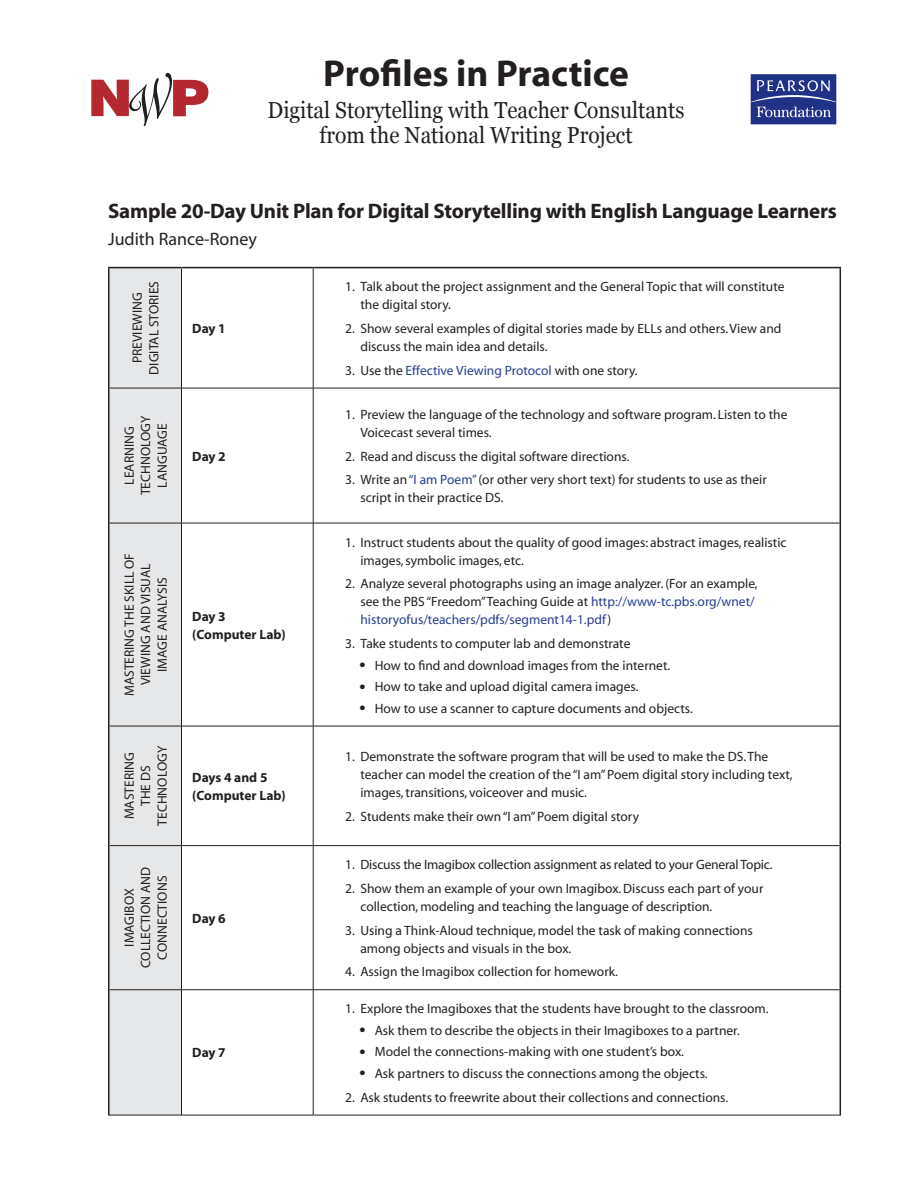
<style>
.page{position:relative;width:918px;height:1188px;background:#fff}
.page>*{position:absolute;margin:0;border:0;box-sizing:border-box;transform-origin:0 0}
.t1{font:700 37.5px "Myriad";color:#231f20}
.section_hd{font:23.1px/24.8px "Georgia";color:#231f20;text-align:center;scale:.91 1}
.title_2{font:700 21px "Myriad";letter-spacing:-.01em;color:#231f20}
.title_2-2{font:18px "Myriad";color:#231f20}
.number_list{font:13.5px/18px "Myriad";color:#231f20}
.bullet_list{font:13.5px "Myriad";color:#231f20}
.table_hd_1{font:13.5px/16.5px "Myriad";color:#231f20;text-align:center}
.table_content_1{font:700 13.5px/18px "Myriad";color:#231f20}
.number_list-2{font:13.5px "Myriad";color:#253f8e}
.s1{color:#231f20}
.s2{color:#253f8e}
.s3{font-weight:700;font-size:18px}
</style>
<div class="page">
<svg style="left:750px;top:74px;width:87px;height:51px;background:#45539b"></svg>
<svg style="left:91px;top:72px;width:117px;height:54px"></svg>
<div style="left:110px;top:268px;width:71px;height:847px;background:#e6e7e9"></div>
<hr style="left:108px;top:267px;width:74px;height:1px;background:#231f20">
<hr style="left:108px;top:268px;width:2px;height:120px;background:#231f20">
<hr style="left:182px;top:267px;width:131px;height:1px;background:#231f20">
<hr style="left:313px;top:267px;width:528px;height:1px;background:#231f20">
<hr style="left:840px;top:268px;width:1px;height:120px;background:#231f20">
<hr style="left:108px;top:388px;width:2px;height:135px;background:#231f20">
<hr style="left:840px;top:388px;width:1px;height:135px;background:#231f20">
<hr style="left:108px;top:523px;width:2px;height:203px;background:#231f20">
<hr style="left:840px;top:523px;width:1px;height:203px;background:#231f20">
<hr style="left:108px;top:726px;width:2px;height:120px;background:#231f20">
<hr style="left:840px;top:726px;width:1px;height:120px;background:#231f20">
<hr style="left:108px;top:846px;width:2px;height:144px;background:#231f20">
<hr style="left:840px;top:846px;width:1px;height:144px;background:#231f20">
<hr style="left:108px;top:990px;width:2px;height:125px;background:#231f20">
<hr style="left:840px;top:990px;width:1px;height:125px;background:#231f20">
<hr style="left:181px;top:268px;width:1px;height:120px;background:#231f20">
<hr style="left:313px;top:268px;width:1px;height:120px;background:#231f20">
<hr style="left:110px;top:388px;width:72px;height:1px;background:#231f20">
<hr style="left:182px;top:388px;width:131px;height:1px;background:#231f20">
<hr style="left:181px;top:388px;width:1px;height:135px;background:#231f20">
<hr style="left:313px;top:388px;width:527px;height:1px;background:#231f20">
<hr style="left:313px;top:388px;width:1px;height:135px;background:#231f20">
<hr style="left:110px;top:523px;width:72px;height:1px;background:#231f20">
<hr style="left:182px;top:523px;width:131px;height:1px;background:#231f20">
<hr style="left:181px;top:523px;width:1px;height:203px;background:#231f20">
<hr style="left:313px;top:523px;width:527px;height:1px;background:#231f20">
<hr style="left:313px;top:523px;width:1px;height:203px;background:#231f20">
<hr style="left:110px;top:726px;width:72px;height:1px;background:#231f20">
<hr style="left:182px;top:726px;width:131px;height:1px;background:#231f20">
<hr style="left:181px;top:726px;width:1px;height:119px;background:#231f20">
<hr style="left:313px;top:726px;width:527px;height:1px;background:#231f20">
<hr style="left:313px;top:726px;width:1px;height:119px;background:#231f20">
<hr style="left:110px;top:845px;width:72px;height:1px;background:#231f20">
<hr style="left:182px;top:845px;width:131px;height:1px;background:#231f20">
<hr style="left:181px;top:846px;width:1px;height:144px;background:#231f20">
<hr style="left:313px;top:845px;width:527px;height:1px;background:#231f20">
<hr style="left:313px;top:846px;width:1px;height:144px;background:#231f20">
<hr style="left:110px;top:989px;width:72px;height:1px;background:#231f20">
<hr style="left:182px;top:989px;width:131px;height:1px;background:#231f20">
<hr style="left:181px;top:990px;width:1px;height:125px;background:#231f20">
<hr style="left:313px;top:989px;width:527px;height:1px;background:#231f20">
<hr style="left:313px;top:990px;width:1px;height:125px;background:#231f20">
<hr style="left:108px;top:1115px;width:74px;height:1px;background:#231f20">
<hr style="left:182px;top:1115px;width:131px;height:1px;background:#231f20">
<hr style="left:313px;top:1115px;width:528px;height:1px;background:#231f20">
<p class="t1" style="left:323px;top:54px;width:307px">Profiles in Practice</p>
<p class="section_hd" style="left:268px;top:98px;width:460px">Digital Storytelling with Teacher Consultants from the National Writing Project</p>
<p class="title_2" style="left:108px;top:200px;width:731px">Sample 20-Day Unit Plan for Digital Storytelling with English Language Learners</p>
<p class="title_2-2" style="left:108px;top:230px;width:150px">Judith Rance-Roney</p>
<p class="table_hd_1" style="left:130px;top:375px;width:95px;rotate:-90deg">PREVIEWING<br>DIGITAL STORIES</p>
<p class="number_list" style="left:360px;top:278px;width:426px;text-indent:-15px">1. Talk about the project assignment and the General Topic that will constitute the digital story.</p>
<p class="number_list" style="left:360px;top:320px;width:423px;text-indent:-15px">2. Show several examples of digital stories made by ELLs and others. View and discuss the main idea and details.</p>
<p class="number_list-2" style="left:345px;top:363px;width:294px"><span class="s1">3. Use the</span> Effective Viewing Protocol <span class="s1">with one story.</span></p>
<p class="table_content_1" style="left:192px;top:320px;width:35px">Day 1</p>
<p class="table_hd_1" style="left:122px;top:495px;width:81px;rotate:-90deg">LEARNING<br>TECHNOLOGY<br>LANGUAGE</p>
<p class="table_hd_1" style="left:122px;top:696px;width:145px;rotate:-90deg">MASTERING THE SKILL OF<br>VIEWING AND VISUAL<br>IMAGE ANALYSIS</p>
<p class="table_hd_1" style="left:122px;top:826px;width:81px;rotate:-90deg">MASTERING<br>THE DS<br>TECHNOLOGY</p>
<p class="table_hd_1" style="left:122px;top:968px;width:103px;rotate:-90deg">IMAGIBOX<br>COLLECTION AND<br>CONNECTIONS</p>
<p class="table_content_1" style="left:192px;top:448px;width:35px">Day 2</p>
<p class="table_content_1" style="left:192px;top:608px;width:95px">Day 3 (Computer Lab)</p>
<p class="table_content_1" style="left:192px;top:769px;width:95px">Days 4 and 5 (Computer Lab)</p>
<p class="table_content_1" style="left:192px;top:910px;width:35px">Day 6</p>
<p class="table_content_1" style="left:192px;top:1044px;width:35px">Day 7</p>
<p class="number_list" style="left:360px;top:406px;width:429px;text-indent:-15px">1. Preview the language of the technology and software program. Listen to the<br>Voicecast several times.</p>
<p class="number_list" style="left:345px;top:448px;width:286px">2. Read and discuss the digital software directions.</p>
<p class="number_list" style="left:360px;top:471px;width:408px;text-indent:-15px">3. Write an <span class="s2">“I am Poem”</span> (or other very short text) for students to use as their script in their practice DS.</p>
<p class="number_list" style="left:360px;top:534px;width:428px;text-indent:-15px">1. Instruct students about the quality of good images: abstract images, realistic images, symbolic images, etc.</p>
<p class="number_list" style="left:360px;top:575px;width:399px;text-indent:-15px">2. Analyze several photographs using an image analyzer. (For an example, see the PBS “Freedom” Teaching Guide at <span class="s2">http://www-tc.pbs.org/wnet/ historyofus/teachers/pdfs/segment14-1.pdf</span>)</p>
<p class="number_list" style="left:345px;top:635px;width:287px">3. Take students to computer lab and demonstrate</p>
<p class="bullet_list" style="left:360px;top:658px;width:312px"><span class="s3">•</span> How to find and download images from the internet.</p>
<p class="bullet_list" style="left:360px;top:680px;width:280px"><span class="s3">•</span> How to take and upload digital camera images.</p>
<p class="bullet_list" style="left:360px;top:701px;width:335px"><span class="s3">•</span> How to use a scanner to capture documents and objects.</p>
<p class="number_list" style="left:360px;top:748px;width:434px;text-indent:-15px">1. Demonstrate the software program that will be used to make the DS. The teacher can model the creation of the “I am” Poem digital story including text, images, transitions, voiceover and music.</p>
<p class="number_list" style="left:345px;top:808px;width:295px">2. Students make their own “I am” Poem digital story</p>
<p class="number_list" style="left:345px;top:856px;width:429px">1. Discuss the Imagibox collection assignment as related to your General Topic.</p>
<p class="number_list" style="left:360px;top:880px;width:405px;text-indent:-15px">2. Show them an example of your own Imagibox. Discuss each part of your collection, modeling and teaching the language of description.</p>
<p class="number_list" style="left:360px;top:922px;width:394px;text-indent:-15px">3. Using a Think-Aloud technique, model the task of making connections among objects and visuals in the box.</p>
<p class="number_list" style="left:345px;top:963px;width:274px">4. Assign the Imagibox collection for homework.</p>
<p class="number_list" style="left:345px;top:1000px;width:425px">1. Explore the Imagiboxes that the students have brought to the classroom.</p>
<p class="bullet_list" style="left:360px;top:1024px;width:382px"><span class="s3">•</span> Ask them to describe the objects in their Imagiboxes to a partner.</p>
<p class="bullet_list" style="left:360px;top:1045px;width:326px"><span class="s3">•</span> Model the connections-making with one student’s box.</p>
<p class="bullet_list" style="left:360px;top:1067px;width:350px"><span class="s3">•</span> Ask partners to discuss the connections among the objects.</p>
<p class="number_list" style="left:345px;top:1089px;width:384px">2. Ask students to freewrite about their collections and connections.</p>
</div>
